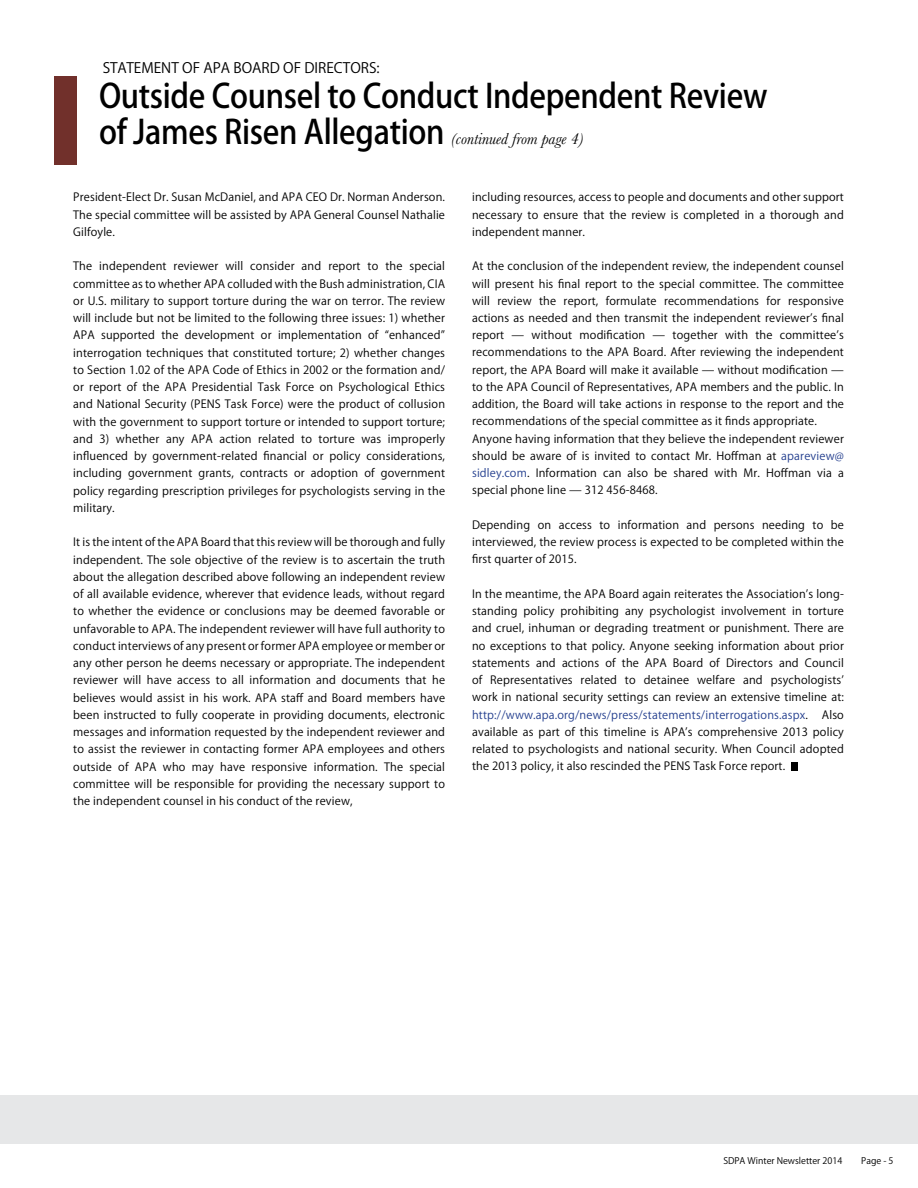
<style>
.page{position:relative;width:918px;height:1188px;background:#fff}
.page>*{position:absolute;margin:0;border:0;box-sizing:border-box;transform-origin:0 0}
.t1{font:500 33px/36px "Koz Go Pro";letter-spacing:-.01em;color:#000;scale:.93 1}
.t2{font:14.25px "Koz Go Pro";color:#000}
.t3{font:11.25px/17.2px "Koz Go Pro";letter-spacing:.015em;color:#000;text-align:justify}
.t4{font:9px "Koz Go Pro";color:#000}
.s1{font-family:"Baskerville";font-weight:400;font-style:italic;font-size:16.5px}
.s2{color:#25408f}
</style>
<div class="page">
<div style="left:0;top:1096px;width:918px;height:48px;background:#e6e7e8"></div>
<div style="left:54px;top:77px;width:23px;height:88px;background:#71302b"></div>
<div style="left:791px;top:762px;width:6px;height:9px;background:#000"></div>
<p class="t2" style="left:103px;top:59px;width:278px">STATEMENT OF APA BOARD OF DIRECTORS:</p>
<h1 class="t1" style="left:99px;top:79px;width:720px">Outside Counsel to Conduct Independent Review of James Risen Allegation <span class="s1">(continued from page 4)</span></h1>
<p class="t3" style="left:73px;top:189px;width:373px">President-Elect Dr. Susan McDaniel, and APA CEO Dr. Norman Anderson.<br>The special committee will be assisted by APA General Counsel Nathalie Gilfoyle.</p>
<p class="t3" style="left:73px;top:258px;width:373px">The independent reviewer will consider and report to the special committee as to whether APA colluded with the Bush administration, CIA or U.S. military to support torture during the war on terror. The review will include but not be limited to the following three issues: 1) whether APA supported the development or implementation of “enhanced” interrogation techniques that constituted torture; 2) whether changes to Section 1.02 of the APA Code of Ethics in 2002 or the formation and/ or report of the APA Presidential Task Force on Psychological Ethics and National Security (PENS Task Force) were the product of collusion with the government to support torture or intended to support torture; and 3) whether any APA action related to torture was improperly influenced by government-related financial or policy considerations, including government grants, contracts or adoption of government policy regarding prescription privileges for psychologists serving in the military.</p>
<p class="t3" style="left:73px;top:534px;width:373px">It is the intent of the APA Board that this review will be thorough and fully independent. The sole objective of the review is to ascertain the truth about the allegation described above following an independent review of all available evidence, wherever that evidence leads, without regard to whether the evidence or conclusions may be deemed favorable or unfavorable to APA. The independent reviewer will have full authority to conduct interviews of any present or former APA employee or member or any other person he deems necessary or appropriate. The independent reviewer will have access to all information and documents that he believes would assist in his work. APA staff and Board members have been instructed to fully cooperate in providing documents, electronic messages and information requested by the independent reviewer and to assist the reviewer in contacting former APA employees and others outside of APA who may have responsive information. The special committee will be responsible for providing the necessary support to the independent counsel in his conduct of the review,</p>
<p class="t3" style="left:472px;top:189px;width:373px">including resources, access to people and documents and other support necessary to ensure that the review is completed in a thorough and independent manner.</p>
<p class="t3" style="left:472px;top:258px;width:373px;text-align:left">At the conclusion of the independent review, the independent counsel will present his final report to the special committee. The committee will review the report, formulate recommendations for responsive actions as needed and then transmit the independent reviewerʼs final report ̶ without modification ̶ together with the committeeʼs recommendations to the APA Board. After reviewing the independent report, the APA Board will make it available ̶ without modification ̶ to the APA Council of Representatives, APA members and the public. In addition, the Board will take actions in response to the report and the recommendations of the special committee as it finds appropriate.<br>Anyone having information that they believe the independent reviewer should be aware of is invited to contact Mr. Hoffman at <span class="s2">apareview@ sidley.com</span>. Information can also be shared with Mr. Hoffman via a special phone line ̶ 312 456-8468.</p>
<p class="t3" style="left:472px;top:517px;width:373px">Depending on access to information and persons needing to be interviewed, the review process is expected to be completed within the first quarter of 2015.</p>
<p class="t3" style="left:472px;top:586px;width:373px">In the meantime, the APA Board again reiterates the Associationʼs long&shy;standing policy prohibiting any psychologist involvement in torture and cruel, inhuman or degrading treatment or punishment. There are no exceptions to that policy. Anyone seeking information about prior statements and actions of the APA Board of Directors and Council of Representatives related to detainee welfare and psychologistsʼ work in national security settings can review an extensive timeline at: <span class="s2">http://www.apa.org/news/press/statements/interrogations.aspx</span>. Also available as part of this timeline is APAʼs comprehensive 2013 policy related to psychologists and national security. When Council adopted the 2013 policy, it also rescinded the PENS Task Force report.</p>
<p class="t4" style="left:723px;top:1155px;width:120px">SDPA Winter Newsletter 2014</p>
<p class="t4" style="left:861px;top:1155px;width:34px">Page - 5</p>
</div>
